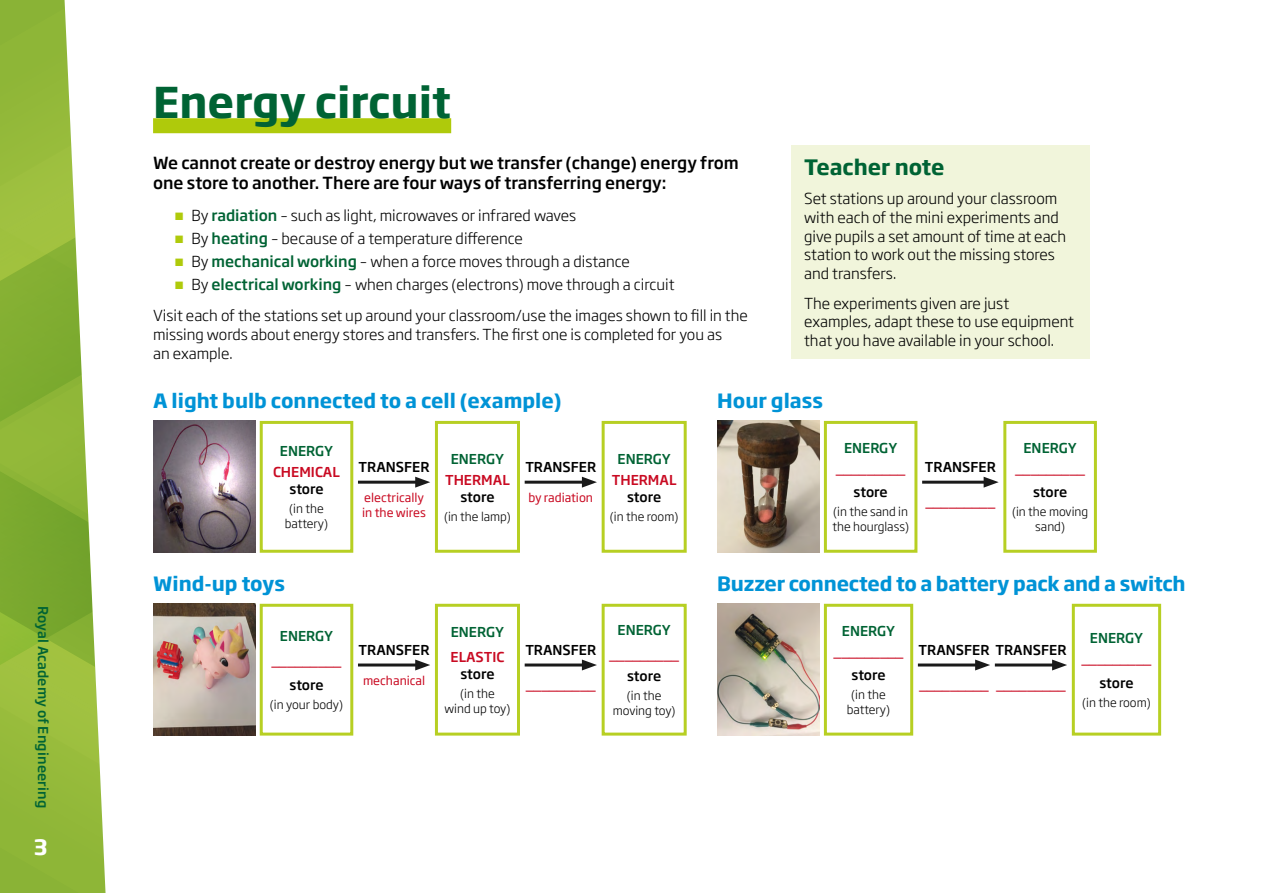
<style>
.page{position:relative;width:1263px;height:893px;background:#fff}
.page>*{position:absolute;margin:0;border:0;box-sizing:border-box;transform-origin:0 0}
.t1{font:700 42px "Soho Gothic Std";color:#006334}
.t2{font:700 21px "Soho Gothic Std";color:#006334}
.t3{font:700 21px "Soho Gothic Std";color:#fff}
.t4{font:700 19.5px "Soho Gothic Std";letter-spacing:-.01em;color:#0093d6}
.t5{font:500 16.5px/20.7px "Soho Gothic Std";color:#000}
.t6{font:300 15px/18.8px "Soho Gothic Std";color:#000}
.t7{font:500 13.5px "Soho Gothic Std";color:#c90a22}
.t8{font:500 13.5px "Soho Gothic Std";color:#000}
.t9{font:500 13.5px "Soho Gothic Std";color:#006334}
.t10{font:300 12px/15px "Soho Gothic Std";color:#000;text-align:center}
.t11{font:12px/15px "Soho Gothic Std";color:#c90a22}
.s1{color:#afca0b}
.s2{font-weight:500;color:#006334}
</style>
<div class="page">
<svg style="left:0;top:0;width:75px;height:208px;background:#9abd46"></svg>
<div style="left:0;top:208px;width:76px;height:28px;background:#a1c240"></div>
<svg style="left:0;top:236px;width:106px;height:657px;background:#9bbe53"></svg>
<div style="left:153px;top:118px;width:298px;height:15px;background:#afca0b"></div>
<img style="left:153px;top:421px;width:102px;height:132px">
<img style="left:717px;top:421px;width:102px;height:132px">
<img style="left:153px;top:604px;width:102px;height:132px">
<div style="left:260px;top:421px;width:93px;height:132px;border:3px solid #afca0b"></div>
<div style="left:824px;top:421px;width:93px;height:132px;border:3px solid #afca0b"></div>
<div style="left:260px;top:604px;width:93px;height:132px;border:3px solid #afca0b"></div>
<div style="left:435px;top:421px;width:85px;height:132px;border:3px solid #afca0b"></div>
<div style="left:1003px;top:421px;width:94px;height:132px;border:3px solid #afca0b"></div>
<div style="left:435px;top:604px;width:85px;height:132px;border:3px solid #afca0b"></div>
<div style="left:602px;top:421px;width:85px;height:132px;border:3px solid #afca0b"></div>
<div style="left:602px;top:604px;width:85px;height:132px;border:3px solid #afca0b"></div>
<hr style="left:358px;top:481px;width:62px;height:3px;background:#000">
<svg style="left:415px;top:477px;width:15px;height:11px"></svg>
<hr style="left:922px;top:481px;width:67px;height:3px;background:#000">
<svg style="left:984px;top:477px;width:15px;height:11px"></svg>
<img style="left:717px;top:604px;width:102px;height:132px">
<div style="left:824px;top:604px;width:89px;height:132px;border:3px solid #afca0b"></div>
<div style="left:1072px;top:604px;width:89px;height:132px;border:3px solid #afca0b"></div>
<hr style="left:918px;top:663px;width:62px;height:3px;background:#000">
<svg style="left:975px;top:659px;width:15px;height:11px"></svg>
<hr style="left:995px;top:663px;width:62px;height:3px;background:#000">
<svg style="left:1052px;top:659px;width:15px;height:11px"></svg>
<hr style="left:358px;top:663px;width:62px;height:3px;background:#000">
<svg style="left:415px;top:659px;width:15px;height:11px"></svg>
<hr style="left:525px;top:481px;width:62px;height:3px;background:#000">
<svg style="left:582px;top:477px;width:15px;height:11px"></svg>
<hr style="left:525px;top:663px;width:62px;height:3px;background:#000">
<svg style="left:582px;top:659px;width:15px;height:11px"></svg>
<div style="left:791px;top:145px;width:299px;height:214px;background:#f1f5db"></div>
<p class="t9" style="left:52px;top:606px;width:203px;rotate:90deg">Royal Academy of Engineering</p>
<h2 class="t3" style="left:34px;top:833px;width:15px">3</h2>
<h1 class="t1" style="left:153px;top:75px;width:300px">Energy circuit</h1>
<p class="t5" style="left:153px;top:152px;width:587px">We cannot create or destroy energy but we transfer (change) energy from one store to another. There are four ways of transferring energy:</p>
<p class="t6" style="left:174px;top:206px;width:403px"><span class="s1">■</span> By <span class="s2">radiation</span> – such as light, microwaves or infrared waves</p>
<p class="t6" style="left:174px;top:229px;width:350px"><span class="s1">■</span> By <span class="s2">heating</span> – because of a temperature difference</p>
<p class="t6" style="left:174px;top:252px;width:457px"><span class="s1">■</span> By <span class="s2">mechanical working</span> – when a force moves through a distance</p>
<p class="t6" style="left:153px;top:269px;width:596px;line-height:31.5px;text-indent:21px"><span class="s1">■</span> By <span class="s2">electrical working</span> – when charges (electrons) move through a circuit<br>Visit each of the stations set up around your classroom/use the images shown to fill in the</p>
<p class="t6" style="left:153px;top:325px;width:570px">missing words about energy stores and transfers. The first one is completed for you as an example.</p>
<h2 class="t2" style="left:804px;top:153px;width:142px">Teacher note</h2>
<p class="t6" style="left:804px;top:189px;width:264px">Set stations up around your classroom with each of the mini experiments and give pupils a set amount of time at each station to work out the missing stores and transfers.</p>
<p class="t6" style="left:804px;top:294px;width:271px">The experiments given are just examples, adapt these to use equipment that you have available in your school.</p>
<h3 class="t4" style="left:153px;top:388px;width:410px">A light bulb connected to a cell (example)</h3>
<h3 class="t4" style="left:717px;top:388px;width:107px">Hour glass</h3>
<p class="t9" style="left:280px;top:442px;width:55px">ENERGY</p>
<p class="t7" style="left:273px;top:463px;width:68px">CHEMICAL</p>
<p class="t8" style="left:289px;top:480px;width:36px">store</p>
<p class="t10" style="left:285px;top:501px;width:45px">(in the battery)</p>
<p class="t8" style="left:359px;top:458px;width:72px">TRANSFER</p>
<p class="t11" style="left:362px;top:490px;width:65px">electrically in the wires</p>
<p class="t9" style="left:451px;top:450px;width:55px">ENERGY</p>
<p class="t7" style="left:445px;top:471px;width:66px">THERMAL</p>
<p class="t8" style="left:460px;top:488px;width:36px">store</p>
<p class="t10" style="left:444px;top:509px;width:68px">(in the lamp)</p>
<p class="t8" style="left:525px;top:458px;width:72px">TRANSFER</p>
<p class="t11" style="left:528px;top:490px;width:66px">by radiation</p>
<p class="t9" style="left:617px;top:450px;width:55px">ENERGY</p>
<p class="t7" style="left:612px;top:471px;width:66px">THERMAL</p>
<p class="t8" style="left:627px;top:488px;width:36px">store</p>
<p class="t10" style="left:610px;top:509px;width:70px">(in the room)</p>
<p class="t9" style="left:844px;top:439px;width:55px">ENERGY</p>
<p class="t7" style="left:836px;top:460px;width:71px">_________</p>
<p class="t8" style="left:853px;top:483px;width:36px">store</p>
<p class="t10" style="left:832px;top:505px;width:78px;text-align:left">(in the sand in the hourglass)</p>
<p class="t8" style="left:925px;top:458px;width:72px">TRANSFER</p>
<p class="t7" style="left:925px;top:494px;width:71px">_________</p>
<p class="t9" style="left:1023px;top:439px;width:55px">ENERGY</p>
<p class="t7" style="left:1015px;top:460px;width:71px">_________</p>
<p class="t8" style="left:1033px;top:483px;width:36px">store</p>
<p class="t10" style="left:1012px;top:505px;width:78px">(in the moving sand)</p>
<h3 class="t4" style="left:153px;top:571px;width:133px">Wind-up toys</h3>
<p class="t9" style="left:280px;top:627px;width:55px">ENERGY</p>
<p class="t7" style="left:272px;top:653px;width:71px">_________</p>
<p class="t8" style="left:289px;top:676px;width:36px">store</p>
<p class="t10" style="left:270px;top:697px;width:75px">(in your body)</p>
<p class="t8" style="left:359px;top:641px;width:72px">TRANSFER</p>
<p class="t11" style="left:363px;top:673px;width:64px">mechanical</p>
<p class="t9" style="left:451px;top:623px;width:55px">ENERGY</p>
<p class="t7" style="left:450px;top:648px;width:55px">ELASTIC</p>
<p class="t8" style="left:460px;top:665px;width:36px">store</p>
<p class="t10" style="left:444px;top:686px;width:67px">(in the<br>wind up toy)</p>
<p class="t8" style="left:525px;top:641px;width:72px">TRANSFER</p>
<p class="t7" style="left:526px;top:677px;width:71px">_________</p>
<p class="t9" style="left:617px;top:621px;width:55px">ENERGY</p>
<p class="t7" style="left:609px;top:646px;width:71px">_________</p>
<p class="t8" style="left:627px;top:667px;width:36px">store</p>
<p class="t10" style="left:613px;top:689px;width:64px">(in the moving toy)</p>
<h3 class="t4" style="left:717px;top:571px;width:470px">Buzzer connected to a battery pack and a switch</h3>
<p class="t9" style="left:842px;top:622px;width:55px">ENERGY</p>
<p class="t7" style="left:834px;top:643px;width:71px">_________</p>
<p class="t8" style="left:851px;top:666px;width:36px">store</p>
<p class="t10" style="left:847px;top:688px;width:45px">(in the battery)</p>
<p class="t9" style="left:1090px;top:629px;width:55px">ENERGY</p>
<p class="t7" style="left:1081px;top:651px;width:71px">_________</p>
<p class="t8" style="left:1099px;top:674px;width:36px">store</p>
<p class="t10" style="left:1082px;top:695px;width:70px">(in the room)</p>
<p class="t8" style="left:918px;top:641px;width:149px">TRANSFER TRANSFER</p>
<p class="t7" style="left:919px;top:677px;width:71px">_________</p>
<p class="t7" style="left:996px;top:677px;width:71px">_________</p>
</div>
